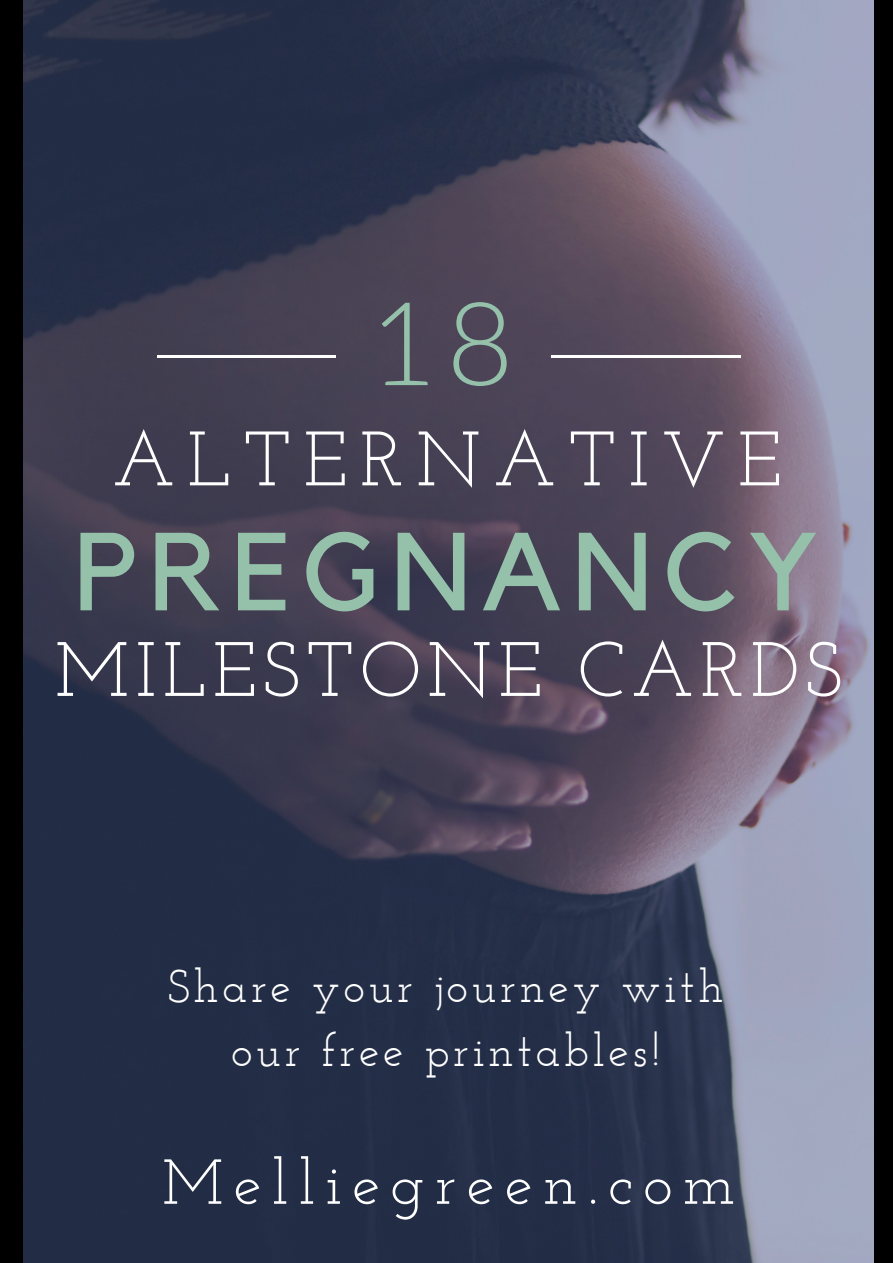
<style>
.page{position:relative;width:893px;height:1263px;background:#000}
.page>*{position:absolute;margin:0;border:0;box-sizing:border-box;transform-origin:0 0}
.t1{font:300 115.95px "Aleo";color:#95c1ab}
.t2{font:109.35px "Kollektif";letter-spacing:.1em;color:#95c1ab}
.t3{font:76.95px "Josefin Slab";letter-spacing:.08em;color:#fff}
.t4{font:76.95px "Josefin Slab";letter-spacing:.16em;color:#fff}
.t5{font:63.45px "Josefin Slab";letter-spacing:.16em;color:#fff}
.t6{font:46.2px/64.2px "Josefin Slab";letter-spacing:.08em;color:#fff;text-align:center}
</style>
<div class="page">
<img style="left:24px;top:0;width:850px;height:1263px">
<hr style="left:552px;top:356px;width:189px;height:2px;background:#fff">
<hr style="left:157px;top:356px;width:179px;height:2px;background:#fff">
<h1 class="t1" style="left:378px;top:281px;width:135px">18</h1>
<h3 class="t4" style="left:112px;top:428px;width:671px">ALTERNATIVE</h3>
<h2 class="t2" style="left:75px;top:522px;width:744px">PREGNANCY</h2>
<h3 class="t3" style="left:55px;top:638px;width:789px">MILESTONE CARDS</h3>
<p class="t6" style="left:168px;top:958px;width:557px">Share your journey with our free printables!</p>
<h3 class="t5" style="left:162px;top:1156px;width:575px">Melliegreen.com</h3>
</div>
